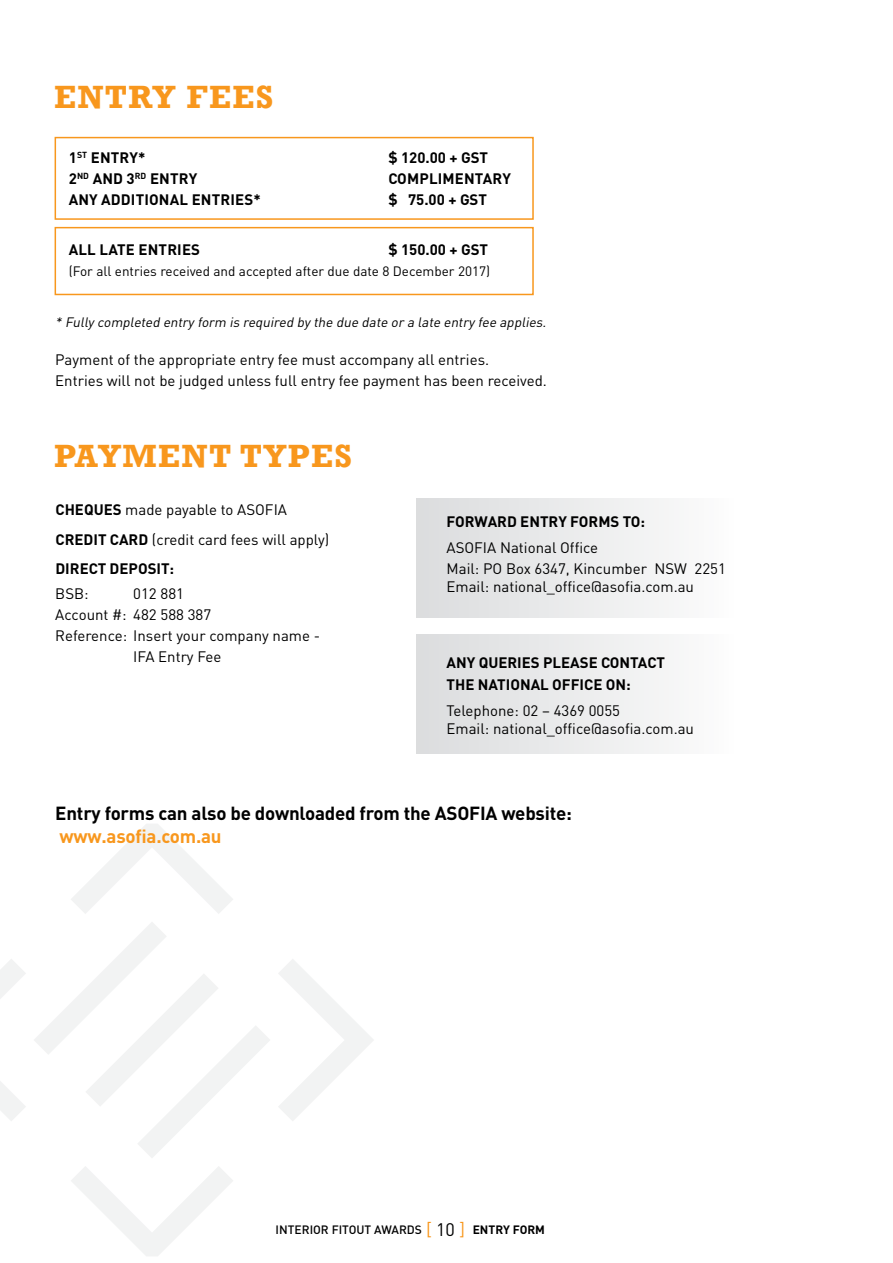
<style>
.page{position:relative;width:893px;height:1263px;background:#fff}
.page>*{position:absolute;margin:0;border:0;box-sizing:border-box;transform-origin:0 0}
.t1{font:700 33px "Rockwell";letter-spacing:.04em;color:#f8971d}
.t2{font:700 18.75px "DIN Pro";letter-spacing:-.01em;color:#000}
.t3{font:700 18.75px "DIN Pro";letter-spacing:-.01em;color:#f8971d}
.t4{font:18px "DIN Pro";color:#f8971d}
.t5{font:15px/29.5px "DIN Pro";color:#000}
.t6{font:700 15px/21.6px "DIN Pro";color:#000}
.t7{font:italic 13.5px "DIN Pro";color:#000}
.t8{font:13.5px "DIN Pro";color:#000}
.t9{font:500 12px "DIN Pro";color:#000}
.t10{font:700 12px "DIN Pro";color:#000}
.s1{font-weight:700}
.s2{color:#000}
</style>
<div class="page">
<svg style="left:0;top:824px;width:373px;height:432px"></svg>
<svg style="left:34px;top:921px;width:236px;height:237px"></svg>
<div style="left:417px;top:498px;width:319px;height:119px;background:linear-gradient(to right,#dbdcde,#fcfdfd)"></div>
<div style="left:417px;top:634px;width:319px;height:119px;background:linear-gradient(to right,#dbdcde,#fcfdfd)"></div>
<div style="left:55px;top:137px;width:479px;height:83px;border:2px solid #f8971d"></div>
<div style="left:55px;top:227px;width:479px;height:68px;border:2px solid #f8971d"></div>
<h1 class="t1" style="left:54px;top:77px;width:221px">ENTRY FEES</h1>
<p class="t6" style="left:69px;top:146px;width:78px">1<sup>ST</sup> ENTRY*</p>
<p class="t6" style="left:388px;top:146px;width:101px">$ 120.00 + GST</p>
<p class="t6" style="left:69px;top:167px;width:130px">2<sup>ND</sup> AND 3<sup>RD</sup> ENTRY</p>
<p class="t6" style="left:388px;top:167px;width:124px">COMPLIMENTARY</p>
<p class="t6" style="left:69px;top:188px;width:193px">ANY ADDITIONAL ENTRIES*</p>
<p class="t6" style="left:388px;top:188px;width:100px">$ 75.00 + GST</p>
<p class="t6" style="left:69px;top:238px;width:133px">ALL LATE ENTRIES</p>
<p class="t6" style="left:388px;top:238px;width:101px">$ 150.00 + GST</p>
<p class="t8" style="left:69px;top:262px;width:423px">(For all entries received and accepted after due date 8 December 2017)</p>
<p class="t7" style="left:55px;top:313px;width:495px">* Fully completed entry form is required by the due date or a late entry fee applies.</p>
<p class="t5" style="left:55px;top:348px;width:493px;line-height:21px">Payment of the appropriate entry fee must accompany all entries.<br>Entries will not be judged unless full entry fee payment has been received.</p>
<h1 class="t1" style="left:54px;top:436px;width:300px">PAYMENT TYPES</h1>
<p class="t5" style="left:55px;top:494px;width:275px"><span class="s1">CHEQUES</span> made payable to ASOFIA<br><span class="s1">CREDIT CARD</span> (credit card fees will apply)<br><span class="s1">DIRECT DEPOSIT:</span></p>
<p class="t5" style="left:55px;top:578px;width:35px">BSB:</p>
<p class="t5" style="left:133px;top:578px;width:52px">012 881</p>
<p class="t5" style="left:55px;top:599px;width:157px">Account #: 482 588 387</p>
<p class="t5" style="left:55px;top:620px;width:266px">Reference: Insert your company name -</p>
<p class="t5" style="left:133px;top:641px;width:90px">IFA Entry Fee</p>
<p class="t6" style="left:447px;top:510px;width:200px">FORWARD ENTRY FORMS TO:</p>
<p class="t5" style="left:446px;top:537px;width:281px;line-height:20.1px">ASOFIA National Office<br>Mail: PO Box 6347, Kincumber NSW 2251</p>
<p class="t5" style="left:446px;top:571px;width:249px">Email: national_office@asofia.com.au</p>
<p class="t6" style="left:447px;top:651px;width:220px">ANY QUERIES PLEASE CONTACT<br>THE NATIONAL OFFICE ON:</p>
<p class="t5" style="left:446px;top:701px;width:249px;line-height:18px">Telephone: 02 – 4369 0055<br>Email: national_office@asofia.com.au</p>
<p class="t2" style="left:55px;top:801px;width:518px">Entry forms can also be downloaded from the ASOFIA website:</p>
<p class="t3" style="left:59px;top:823px;width:164px">www.asofia.com.au</p>
<p class="t4" style="left:426px;top:1217px;width:41px">[ <span class="s2">10</span> ]</p>
<p class="t9" style="left:276px;top:1221px;width:148px">INTERIOR FITOUT AWARDS</p>
<p class="t10" style="left:473px;top:1221px;width:74px">ENTRY FORM</p>
</div>
